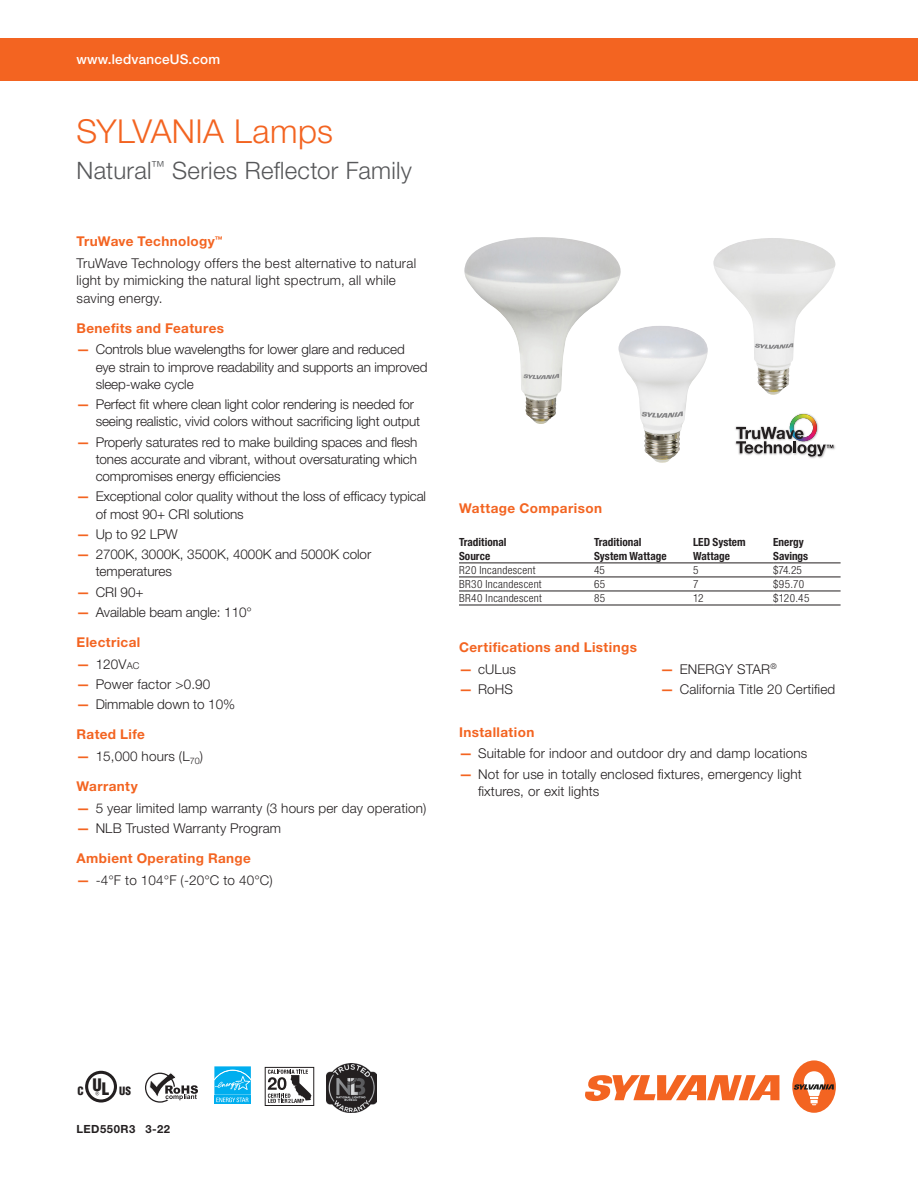
<style>
.page{position:relative;width:918px;height:1188px;background:#fff}
.page>*{position:absolute;margin:0;border:0;box-sizing:border-box;transform-origin:0 0}
.PIB_HEADLINE{font:300 33px "Helvetica Neue LT Pro";letter-spacing:.01em;color:#f36421}
.Letter_Cover_Subhead{font:300 24px "Helvetica Neue LT Pro";letter-spacing:.01em;color:#57585a}
.Letter_Copy_9{font:300 13.5px/17.2px "Helvetica Neue LT Pro";letter-spacing:-.005em;color:#231f20}
.Letter_Copy_9-2{font:300 13.5px/17.2px "Helvetica Neue LT Pro";letter-spacing:.02em;color:#231f20}
.Letter_Copy_Headline{font:700 13.5px "Helvetica Neue LT Pro";letter-spacing:.03em;color:#f36421}
.Letter_Copy_9-3{font:700 13.5px "Helvetica Neue LT Pro";letter-spacing:.025em;color:#f36421}
.Letter_Cover_URL_Ban{font:500 13.5px "Helvetica Neue LT Pro";letter-spacing:.015em;color:#fff}
.Letter_Tablehead_9_o{font:700 13.5px "Helvetica Neue LT Pro";letter-spacing:.035em;color:#f36421}
.Letter_Tables_7_5_Ba{font:300 condensed 11.25px "Helvetica Neue LT Pro";letter-spacing:.03em;color:#231f20}
.Letter_Tablehead_7_5{font:700 condensed 11.25px/13.5px "Helvetica Neue LT Pro";color:#231f20}
.CODE{font:700 11.25px "Helvetica Neue LT Pro";letter-spacing:.045em;color:#231f20}
.t1{font:900 condensed 11.25px "Helvetica";color:#231f20}
.s1{font-weight:700;color:#f36421}
.s2{font-size:9.45px}
.s3{font-size:16.8px}
</style>
<div class="page">
<div style="left:0;top:38px;width:918px;height:43px;background:#f36421"></div>
<svg style="left:145px;top:1072px;width:53px;height:31px"></svg>
<svg style="left:585px;top:1075px;width:194px;height:26px"></svg>
<div style="left:792px;top:1060px;width:44px;height:53px;background:#f36421;border-radius:50%"></div>
<svg style="left:793px;top:1071px;width:41px;height:34px"></svg>
<div style="left:85px;top:1071px;width:32px;height:32px;border:3px solid #231f20;border-radius:50%"></div>
<svg style="left:95px;top:1092px;width:4px;height:3px"></svg>
<hr style="left:459px;top:563px;width:135px;height:1px;background:#231f20">
<hr style="left:594px;top:563px;width:99px;height:1px;background:#231f20">
<hr style="left:693px;top:563px;width:80px;height:1px;background:#231f20">
<hr style="left:773px;top:563px;width:68px;height:1px;background:#231f20">
<hr style="left:459px;top:577px;width:135px;height:1px;background:#231f20">
<hr style="left:594px;top:577px;width:99px;height:1px;background:#231f20">
<hr style="left:693px;top:577px;width:80px;height:1px;background:#231f20">
<hr style="left:773px;top:577px;width:68px;height:1px;background:#231f20">
<hr style="left:459px;top:591px;width:135px;height:1px;background:#231f20">
<hr style="left:594px;top:591px;width:99px;height:1px;background:#231f20">
<hr style="left:693px;top:591px;width:80px;height:1px;background:#231f20">
<hr style="left:773px;top:591px;width:68px;height:1px;background:#231f20">
<hr style="left:459px;top:605px;width:135px;height:1px;background:#231f20">
<hr style="left:594px;top:605px;width:99px;height:1px;background:#231f20">
<hr style="left:693px;top:605px;width:80px;height:1px;background:#231f20">
<hr style="left:773px;top:605px;width:68px;height:1px;background:#231f20">
<img style="left:735px;top:413px;width:100px;height:46px">
<svg style="left:736px;top:414px;width:97px;height:43px"></svg>
<img style="left:464px;top:237px;width:157px;height:187px">
<img style="left:713px;top:238px;width:122px;height:157px">
<img style="left:619px;top:326px;width:89px;height:137px">
<svg style="left:214px;top:1102px;width:37px;height:2px"></svg>
<svg style="left:214px;top:1066px;width:37px;height:36px"></svg>
<svg style="left:267px;top:1069px;width:41px;height:28px"></svg>
<div style="left:265px;top:1067px;width:49px;height:39px;border:1px solid #231f20"></div>
<svg style="left:268px;top:1070px;width:44px;height:33px"></svg>
<img style="left:327px;top:1063px;width:50px;height:49px">
<p class="Letter_Cover_URL_Ban" style="left:77px;top:51px;width:145px">www.ledvanceUS.com</p>
<p class="PIB_HEADLINE" style="left:77px;top:111px;width:258px">SYLVANIA Lamps</p>
<p class="Letter_Cover_Subhead" style="left:77px;top:156px;width:337px">Natural<sup>™</sup> Series Reflector Family</p>
<p class="Letter_Copy_9-3" style="left:77px;top:233px;width:148px">TruWave Technology<sup>™</sup></p>
<p class="Letter_Copy_9-2" style="left:77px;top:254px;width:341px">TruWave Technology offers the best alternative to natural light by mimicking the natural light spectrum, all while saving energy.</p>
<p class="Letter_Copy_9-3" style="left:77px;top:319px;width:149px">Benefits and Features</p>
<p class="Letter_Copy_9" style="left:96px;top:341px;width:333px;text-indent:-19px"><span class="s1">—</span> Controls blue wavelengths for lower glare and reduced eye strain to improve readability and supports an improved sleep-wake cycle</p>
<p class="Letter_Copy_9" style="left:96px;top:395px;width:326px;text-indent:-19px"><span class="s1">—</span> Perfect fit where clean light color rendering is needed for seeing realistic, vivid colors without sacrificing light output</p>
<p class="Letter_Copy_9" style="left:96px;top:433px;width:323px;text-align:justify;text-indent:-19px"><span class="s1">—</span> Properly saturates red to make building spaces and flesh tones accurate and vibrant, without oversaturating which compromises energy efficiencies</p>
<p class="Letter_Copy_9" style="left:96px;top:488px;width:332px;text-indent:-19px"><span class="s1">—</span> Exceptional color quality without the loss of efficacy typical of most 90+ CRI solutions</p>
<p class="Letter_Copy_9" style="left:77px;top:525px;width:103px"><span class="s1">—</span> Up to 92 LPW</p>
<p class="Letter_Copy_9" style="left:96px;top:545px;width:277px;text-indent:-19px"><span class="s1">—</span> 2700K, 3000K, 3500K, 4000K and 5000K color temperatures</p>
<p class="Letter_Copy_9" style="left:77px;top:583px;width:69px"><span class="s1">—</span> CRI 90+</p>
<p class="Letter_Copy_9" style="left:77px;top:603px;width:177px"><span class="s1">—</span> Available beam angle: 110°</p>
<p class="Letter_Copy_Headline" style="left:77px;top:634px;width:65px">Electrical</p>
<p class="Letter_Copy_9" style="left:77px;top:655px;width:64px"><span class="s1">—</span> 120V<span class="s2">ac</span></p>
<p class="Letter_Copy_9" style="left:77px;top:675px;width:135px"><span class="s1">—</span> Power factor &gt;0.90</p>
<p class="Letter_Copy_9" style="left:77px;top:695px;width:160px"><span class="s1">—</span> Dimmable down to 10%</p>
<p class="Letter_Copy_Headline" style="left:77px;top:726px;width:70px">Rated Life</p>
<p class="Letter_Copy_9" style="left:77px;top:747px;width:128px"><span class="s1">—</span> 15,000 hours (L<sub>70</sub>)</p>
<p class="Letter_Copy_Headline" style="left:77px;top:778px;width:63px">Warranty</p>
<p class="Letter_Copy_9" style="left:77px;top:799px;width:351px"><span class="s1">—</span> 5 year limited lamp warranty (3 hours per day operation)</p>
<p class="Letter_Copy_9" style="left:77px;top:819px;width:206px"><span class="s1">—</span> NLB Trusted Warranty Program</p>
<p class="Letter_Copy_Headline" style="left:77px;top:850px;width:176px">Ambient Operating Range</p>
<p class="Letter_Copy_9" style="left:77px;top:871px;width:198px"><span class="s1">—</span> -4°F to 104°F (-20°C to 40°C)</p>
<p class="Letter_Tablehead_9_o" style="left:459px;top:500px;width:145px">Wattage Comparison</p>
<p class="Letter_Tablehead_7_5" style="left:459px;top:536px;width:49px">Traditional<br>Source</p>
<p class="Letter_Tablehead_7_5" style="left:594px;top:536px;width:74px">Traditional<br>System Wattage</p>
<p class="Letter_Tablehead_7_5" style="left:693px;top:536px;width:54px">LED System<br>Wattage</p>
<p class="Letter_Tablehead_7_5" style="left:773px;top:536px;width:37px">Energy<br>Savings</p>
<p class="Letter_Tables_7_5_Ba" style="left:459px;top:564px;width:78px">R20 Incandescent</p>
<p class="Letter_Tables_7_5_Ba" style="left:594px;top:564px;width:13px">45</p>
<p class="Letter_Tables_7_5_Ba" style="left:693px;top:564px;width:7px">5</p>
<p class="Letter_Tables_7_5_Ba" style="left:773px;top:564px;width:30px">$74.25</p>
<p class="Letter_Tables_7_5_Ba" style="left:459px;top:578px;width:84px">BR30 Incandescent</p>
<p class="Letter_Tables_7_5_Ba" style="left:594px;top:578px;width:13px">65</p>
<p class="Letter_Tables_7_5_Ba" style="left:693px;top:578px;width:7px">7</p>
<p class="Letter_Tables_7_5_Ba" style="left:773px;top:578px;width:33px">$95.70</p>
<p class="Letter_Tables_7_5_Ba" style="left:459px;top:592px;width:84px">BR40 Incandescent</p>
<p class="Letter_Tables_7_5_Ba" style="left:594px;top:592px;width:13px">85</p>
<p class="Letter_Tables_7_5_Ba" style="left:693px;top:592px;width:12px">12</p>
<p class="Letter_Tables_7_5_Ba" style="left:773px;top:592px;width:38px">$120.45</p>
<p class="Letter_Copy_Headline" style="left:459px;top:639px;width:179px">Certifications and Listings</p>
<p class="Letter_Copy_9" style="left:459px;top:660px;width:58px"><span class="s1">—</span> cULus</p>
<p class="Letter_Copy_9" style="left:459px;top:680px;width:56px"><span class="s1">—</span> RoHS</p>
<p class="Letter_Copy_9" style="left:661px;top:660px;width:118px"><span class="s1">—</span> ENERGY STAR<sup>®</sup></p>
<p class="Letter_Copy_9" style="left:661px;top:680px;width:176px"><span class="s1">—</span> California Title 20 Certified</p>
<p class="Letter_Copy_Headline" style="left:459px;top:723px;width:77px">Installation</p>
<p class="Letter_Copy_9" style="left:459px;top:745px;width:350px"><span class="s1">—</span> Suitable for indoor and outdoor dry and damp locations</p>
<p class="Letter_Copy_9" style="left:478px;top:765px;width:325px;text-indent:-19px"><span class="s1">—</span> Not for use in totally enclosed fixtures, emergency light fixtures, or exit lights</p>
<p class="t1" style="left:77px;top:1084px;width:55px">C <sup>U</sup><span class="s3">L</span> US</p>
<p class="CODE" style="left:76px;top:1122px;width:95px">LED550R3 3-22</p>
</div>
